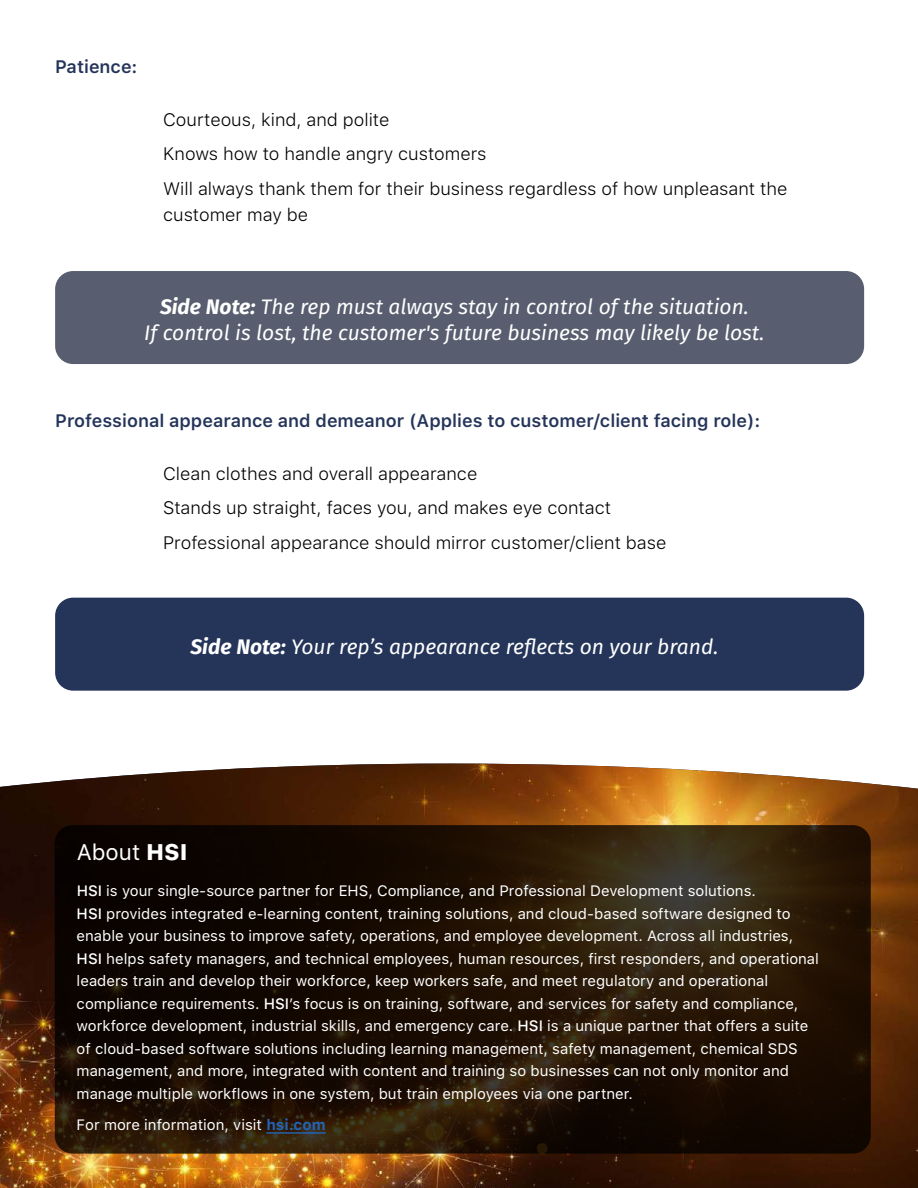
<style>
.page{position:relative;width:918px;height:1188px;background:#fff}
.page>*{position:absolute;margin:0;border:0;box-sizing:border-box;transform-origin:0 0}
.t1{font:22.5px "SF Pro Text";color:#fff}
.t2{font:italic 21px/26.2px "Fira Sans";color:#fff;text-align:center}
.t3{font:300 18px/34.5px "SF Pro Text";color:#000}
.t4{font:600 18px "SF Pro Text";color:#25355a}
.t5{font:15px/22.5px "SF Pro Text";color:#fff}
.s1{font-weight:700}
.s2{font-weight:800}
.s3{font-weight:500}
.s4{font-weight:700;color:#2164b5}
</style>
<div class="page">
<img style="left:0;top:764px;width:918px;height:424px">
<svg style="left:55px;top:825px;width:816px;height:329px;background:#1e1105"></svg>
<hr style="left:266px;top:1132px;width:60px;height:2px;background:#2164b5">
<div style="left:55px;top:271px;width:809px;height:93px;background:#585e6f;border-radius:18px"></div>
<div style="left:55px;top:598px;width:809px;height:93px;background:#25355a;border-radius:18px"></div>
<p class="t4" style="left:55px;top:54px;width:84px">Patience:</p>
<p class="t3" style="left:163px;top:102px;width:626px">Courteous, kind, and polite<br>Knows how to handle angry customers<br>Will always thank them for their business regardless of how unpleasant the</p>
<p class="t3" style="left:163px;top:197px;width:146px">customer may be</p>
<h2 class="t2" style="left:144px;top:293px;width:622px"><span class="s1">Side Note:</span> The rep must always stay in control of the situation.<br>If control is lost, the customer's future business may likely be lost.</h2>
<p class="t4" style="left:55px;top:408px;width:707px">Professional appearance and demeanor (Applies to customer/client facing role):</p>
<p class="t3" style="left:163px;top:455px;width:505px">Clean clothes and overall appearance<br>Stands up straight, faces you, and makes eye contact<br>Professional appearance should mirror customer/client base</p>
<h2 class="t2" style="left:190px;top:633px;width:530px"><span class="s1">Side Note:</span> Your rep’s appearance reflects on your brand.</h2>
<h1 class="t1" style="left:77px;top:836px;width:112px">About <span class="s2">HSI</span></h1>
<p class="t5" style="left:77px;top:879px;width:744px"><span class="s3">HSI</span> is your single-source partner for EHS, Compliance, and Professional Development solutions.<br><span class="s3">HSI</span> provides integrated e-learning content, training solutions, and cloud-based software designed to enable your business to improve safety, operations, and employee development. Across all industries, <span class="s3">HSI</span> helps safety managers, and technical employees, human resources, first responders, and operational leaders train and develop their workforce, keep workers safe, and meet regulatory and operational compliance requirements. <span class="s3">HSI</span>’s focus is on training, software, and services for safety and compliance, workforce development, industrial skills, and emergency care. <span class="s3">HSI</span> is a unique partner that offers a suite of cloud-based software solutions including learning management, safety management, chemical SDS management, and more, integrated with content and training so businesses can not only monitor and manage multiple workflows in one system, but train employees via one partner.</p>
<p class="t5" style="left:77px;top:1113px;width:250px">For more information, visit <span class="s4">hsi.com</span></p>
</div>
